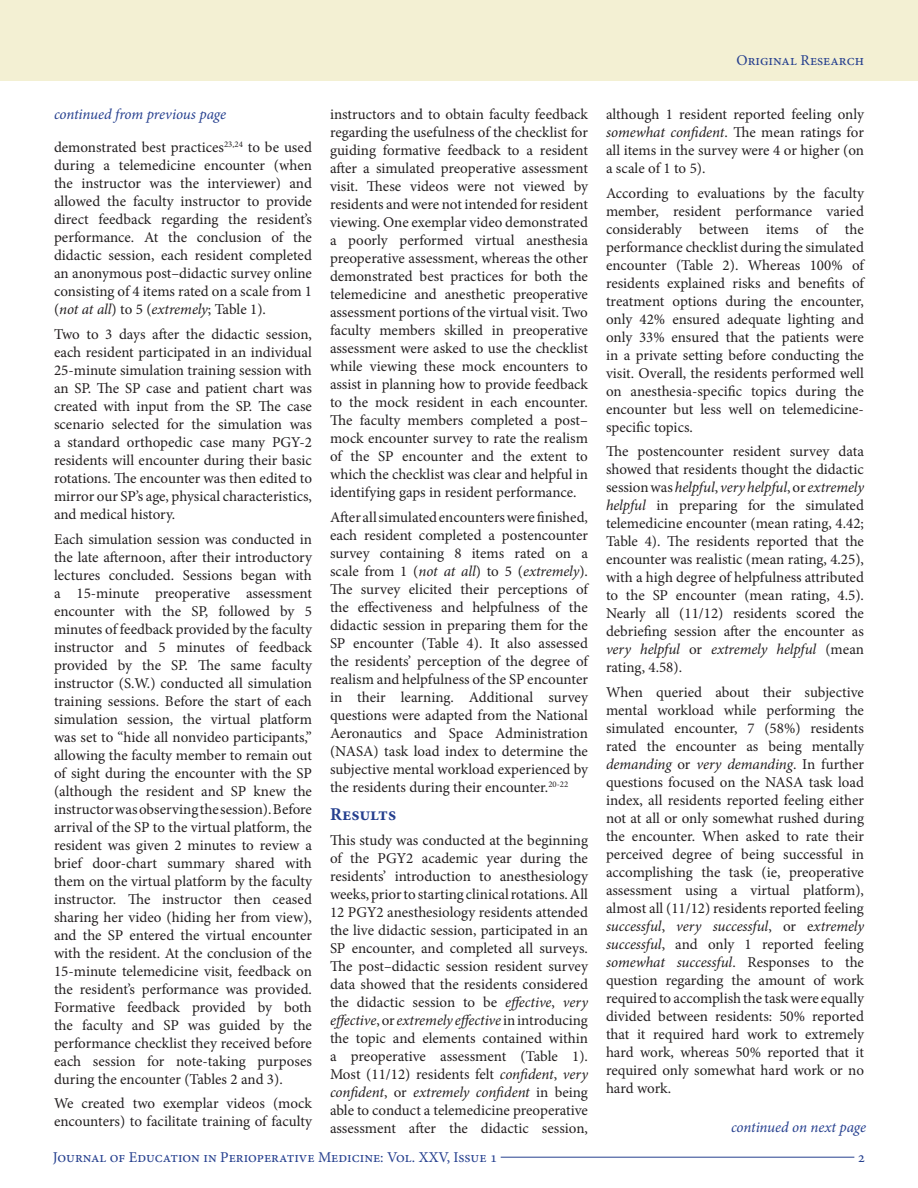
<style>
.page{position:relative;width:918px;height:1188px;background:#fff}
.page>*{position:absolute;margin:0;border:0;box-sizing:border-box;transform-origin:0 0}
.Section_Headings{font:700 18px "Minion Pro";color:#253f8e}
.t1{font:15px/18px "Minion Pro";letter-spacing:-.005em;color:#231f20;text-align:justify}
.t2{font:15px "Minion Pro";color:#253f8e}
.t3{font:italic 15px "Minion Pro";letter-spacing:-.01em;color:#253f8e}
.s1{font-style:italic}
</style>
<div class="page">
<hr style="left:501px;top:1157px;width:353px;height:1px;background:#253f8e">
<div style="left:0;top:0;width:918px;height:81px;background:#f3f0d3"></div>
<p class="t3" style="left:54px;top:104px;width:174px">continued from previous page</p>
<p class="t1" style="left:54px;top:139px;width:260px">demonstrated best practices<sup>23,24</sup> to be used during a telemedicine encounter (when the instructor was the interviewer) and allowed the faculty instructor to provide direct feedback regarding the resident’s performance. At the conclusion of the didactic session, each resident completed an anonymous post–didactic survey online consisting of 4 items rated on a scale from 1 (<span class="s1">not at all</span>) to 5 (<span class="s1">extremely</span>; Table 1).</p>
<p class="t1" style="left:54px;top:325px;width:260px">Two to 3 days after the didactic session, each resident participated in an individual 25-minute simulation training session with an SP. The SP case and patient chart was created with input from the SP. The case scenario selected for the simulation was a standard orthopedic case many PGY-2 residents will encounter during their basic rotations. The encounter was then edited to mirror our SP’s age, physical characteristics, and medical history.</p>
<p class="t1" style="left:54px;top:530px;width:260px">Each simulation session was conducted in the late afternoon, after their introductory lectures concluded. Sessions began with a 15-minute preoperative assessment encounter with the SP, followed by 5 minutes of feedback provided by the faculty instructor and 5 minutes of feedback provided by the SP. The same faculty instructor (S.W.) conducted all simulation training sessions. Before the start of each simulation session, the virtual platform was set to “hide all nonvideo participants,” allowing the faculty member to remain out of sight during the encounter with the SP (although the resident and SP knew the instructor was observing the session). Before arrival of the SP to the virtual platform, the resident was given 2 minutes to review a brief door-chart summary shared with them on the virtual platform by the faculty instructor. The instructor then ceased sharing her video (hiding her from view), and the SP entered the virtual encounter with the resident. At the conclusion of the 15-minute telemedicine visit, feedback on the resident’s performance was provided.<br>Formative feedback provided by both the faculty and SP was guided by the performance checklist they received before each session for note-taking purposes during the encounter (Tables 2 and 3).</p>
<p class="t1" style="left:54px;top:1095px;width:260px">We created two exemplar videos (mock encounters) to facilitate training of faculty</p>
<p class="t2" style="left:737px;top:50px;width:129px">Original Research</p>
<p class="t1" style="left:330px;top:105px;width:260px">instructors and to obtain faculty feedback regarding the usefulness of the checklist for guiding formative feedback to a resident after a simulated preoperative assessment visit. These videos were not viewed by residents and were not intended for resident viewing. One exemplar video demonstrated a poorly performed virtual anesthesia preoperative assessment, whereas the other demonstrated best practices for both the telemedicine and anesthetic preoperative assessment portions of the virtual visit. Two faculty members skilled in preoperative assessment were asked to use the checklist while viewing these mock encounters to assist in planning how to provide feedback to the mock resident in each encounter.<br>The faculty members completed a post– mock encounter survey to rate the realism of the SP encounter and the extent to which the checklist was clear and helpful in identifying gaps in resident performance.</p>
<p class="t1" style="left:330px;top:508px;width:261px">After all simulated encounters were finished, each resident completed a postencounter survey containing 8 items rated on a scale from 1 (<span class="s1">not at all</span>) to 5 (<span class="s1">extremely</span>).<br>The survey elicited their perceptions of the effectiveness and helpfulness of the didactic session in preparing them for the SP encounter (Table 4). It also assessed the residents’ perception of the degree of realism and helpfulness of the SP encounter in their learning. Additional survey questions were adapted from the National Aeronautics and Space Administration (NASA) task load index to determine the subjective mental workload experienced by the residents during their encounter.<sup>20-22</sup></p>
<p class="Section_Headings" style="left:330px;top:802px;width:68px">Results</p>
<p class="t1" style="left:330px;top:831px;width:260px">This study was conducted at the beginning of the PGY2 academic year during the residents’ introduction to anesthesiology weeks, prior to starting clinical rotations. All 12 PGY2 anesthesiology residents attended the live didactic session, participated in an SP encounter, and completed all surveys.<br>The post–didactic session resident survey data showed that the residents considered the didactic session to be <span class="s1">effective</span>, <span class="s1">very effective</span>, or <span class="s1">extremely effective</span> in introducing the topic and elements contained within a preoperative assessment (Table 1).<br>Most (11/12) residents felt <span class="s1">confident</span>, <span class="s1">very confident</span>, or <span class="s1">extremely confident</span> in being able to conduct a telemedicine preoperative assessment after the didactic session,</p>
<p class="t1" style="left:606px;top:105px;width:260px">although 1 resident reported feeling only <span class="s1">somewhat confident</span>. The mean ratings for all items in the survey were 4 or higher (on a scale of 1 to 5).</p>
<p class="t1" style="left:606px;top:184px;width:261px">According to evaluations by the faculty member, resident performance varied considerably between items of the performance checklist during the simulated encounter (Table 2). Whereas 100% of residents explained risks and benefits of treatment options during the encounter, only 42% ensured adequate lighting and only 33% ensured that the patients were in a private setting before conducting the visit. Overall, the residents performed well on anesthesia-specific topics during the encounter but less well on telemedicine&shy;specific topics.</p>
<p class="t1" style="left:606px;top:443px;width:260px">The postencounter resident survey data showed that residents thought the didactic session was <span class="s1">helpful</span>, <span class="s1">very helpful</span>, or <span class="s1">extremely helpful</span> in preparing for the simulated telemedicine encounter (mean rating, 4.42; Table 4). The residents reported that the encounter was realistic (mean rating, 4.25), with a high degree of helpfulness attributed to the SP encounter (mean rating, 4.5).<br>Nearly all (11/12) residents scored the debriefing session after the encounter as <span class="s1">very helpful</span> or <span class="s1">extremely helpful</span> (mean rating, 4.58).</p>
<p class="t1" style="left:606px;top:683px;width:260px">When queried about their subjective mental workload while performing the simulated encounter, 7 (58%) residents rated the encounter as being mentally <span class="s1">demanding</span> or <span class="s1">very demanding</span>. In further questions focused on the NASA task load index, all residents reported feeling either not at all or only somewhat rushed during the encounter. When asked to rate their perceived degree of being successful in accomplishing the task (ie, preoperative assessment using a virtual platform), almost all (11/12) residents reported feeling <span class="s1">successful</span>, <span class="s1">very successful</span>, or e<span class="s1">xtremely successful</span>, and only 1 reported feeling <span class="s1">somewhat successful</span>. Responses to the question regarding the amount of work required to accomplish the task were equally divided between residents: 50% reported that it required hard work to extremely hard work, whereas 50% reported that it required only somewhat hard work or no hard work.</p>
<p class="t3" style="left:731px;top:1117px;width:137px">continued on next page</p>
<p class="t2" style="left:53px;top:1147px;width:446px">Journal of Education in Perioperative Medicine: Vol. XXV, Issue 1</p>
<p class="t2" style="left:858px;top:1147px;width:9px">2</p>
</div>
